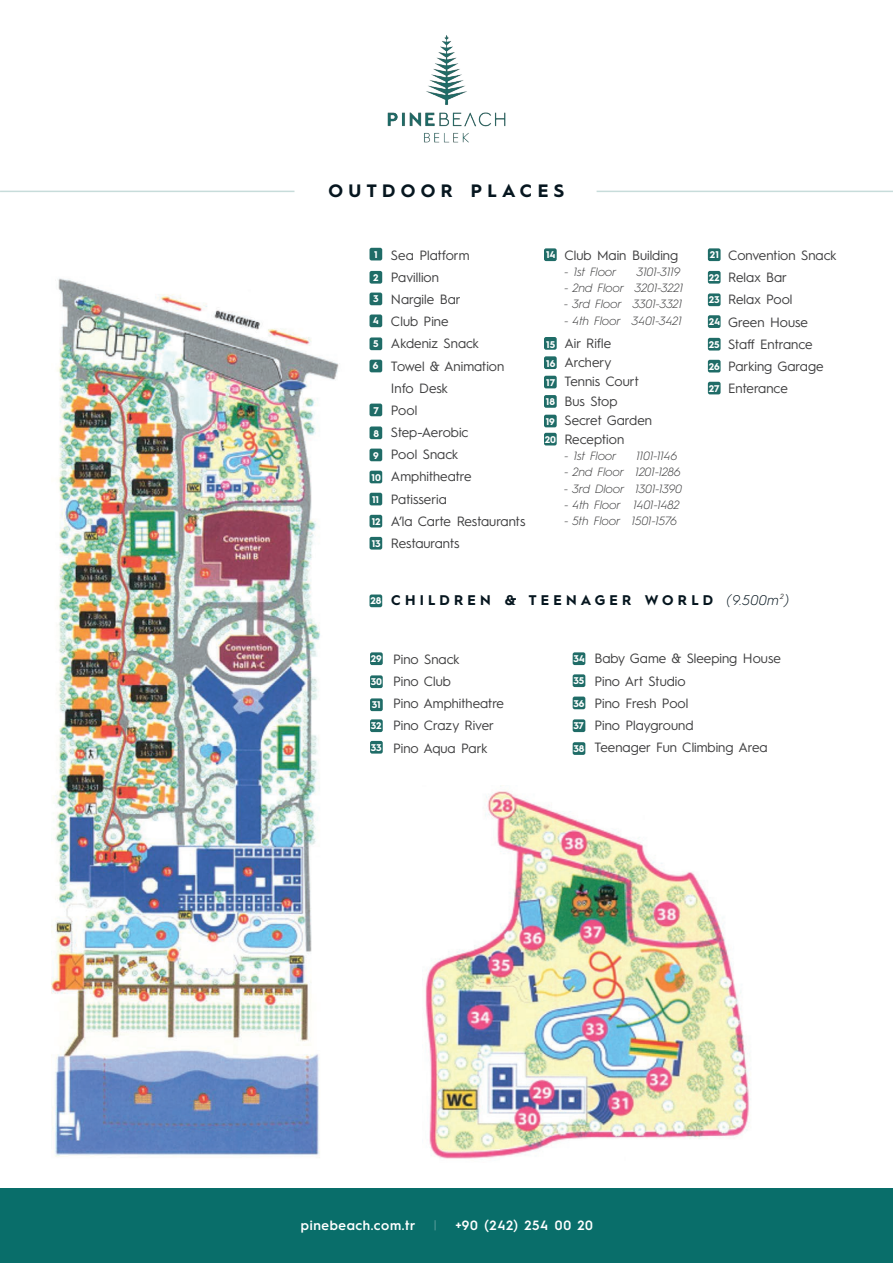
<style>
.page{position:relative;width:893px;height:1263px;background:#fff}
.page>*{position:absolute;margin:0;border:0;box-sizing:border-box;transform-origin:0 0}
.t1{font:700 18px "Hurme Geometric Sans 1";letter-spacing:.3em;color:#06161f}
.t2{font:700 14.1px "Hurme Geometric Sans 1";letter-spacing:.3em;color:#06161f}
.t3{font:13.5px/22.2px "Hurme Geometric Sans 1";color:#3e3e3f}
.t4{font:600 13.5px "Hurme Geometric Sans 1";letter-spacing:.05em;color:#fff}
.t5{font:100 13.5px "Hurme Geometric Sans 1";color:#fff}
.t6{font:italic 300 12px "Hurme Geometric Sans 1";color:#3e3e3f}
.t7{font:700 9.75px/19.4px "Hurme Geometric Sans 1";color:#fff}
.t8{font:italic 7.5px "Hurme Geometric Sans 1";color:#3e3e3f}
.s1{font-size:9.75px;color:#fff}
.s2{font-weight:300;font-style:italic}
</style>
<div class="page">
<hr style="left:0;top:191px;width:294px;height:1px;background:#c7dcda">
<hr style="left:597px;top:191px;width:296px;height:1px;background:#c7dcda">
<img style="left:387px;top:35px;width:119px;height:108px">
<div style="left:369px;top:594px;width:13px;height:13px;background:#1f6c67;border-radius:2px"></div>
<div style="left:0;top:1189px;width:893px;height:74px;background:#096e6a"></div>
<img style="left:425px;top:786px;width:325px;height:373px">
<img style="left:52px;top:278px;width:287px;height:880px">
<div style="left:369px;top:248px;width:13px;height:12px;background:#1f6c67;border-radius:2px"></div>
<div style="left:369px;top:271px;width:13px;height:13px;background:#1f6c67;border-radius:2px"></div>
<div style="left:369px;top:293px;width:13px;height:12px;background:#1f6c67;border-radius:2px"></div>
<div style="left:369px;top:314px;width:13px;height:13px;background:#1f6c67;border-radius:2px"></div>
<div style="left:369px;top:337px;width:13px;height:13px;background:#1f6c67;border-radius:2px"></div>
<div style="left:369px;top:360px;width:13px;height:12px;background:#1f6c67;border-radius:2px"></div>
<div style="left:369px;top:404px;width:13px;height:12px;background:#1f6c67;border-radius:2px"></div>
<div style="left:369px;top:426px;width:13px;height:13px;background:#1f6c67;border-radius:2px"></div>
<div style="left:369px;top:449px;width:13px;height:12px;background:#1f6c67;border-radius:2px"></div>
<div style="left:369px;top:471px;width:13px;height:12px;background:#1f6c67;border-radius:2px"></div>
<div style="left:369px;top:493px;width:13px;height:12px;background:#1f6c67;border-radius:2px"></div>
<div style="left:369px;top:515px;width:13px;height:12px;background:#1f6c67;border-radius:2px"></div>
<div style="left:369px;top:537px;width:13px;height:13px;background:#1f6c67;border-radius:2px"></div>
<div style="left:544px;top:248px;width:13px;height:13px;background:#1f6c67;border-radius:2px"></div>
<div style="left:708px;top:248px;width:13px;height:13px;background:#1f6c67;border-radius:2px"></div>
<div style="left:708px;top:271px;width:13px;height:13px;background:#1f6c67;border-radius:2px"></div>
<div style="left:708px;top:293px;width:13px;height:13px;background:#1f6c67;border-radius:2px"></div>
<div style="left:708px;top:315px;width:13px;height:13px;background:#1f6c67;border-radius:2px"></div>
<div style="left:708px;top:338px;width:13px;height:13px;background:#1f6c67;border-radius:2px"></div>
<div style="left:708px;top:360px;width:13px;height:12px;background:#1f6c67;border-radius:2px"></div>
<div style="left:708px;top:382px;width:13px;height:12px;background:#1f6c67;border-radius:2px"></div>
<div style="left:370px;top:652px;width:13px;height:13px;background:#1f6c67;border-radius:2px"></div>
<div style="left:573px;top:652px;width:12px;height:13px;background:#1f6c67;border-radius:2px"></div>
<div style="left:573px;top:674px;width:12px;height:13px;background:#1f6c67;border-radius:2px"></div>
<div style="left:573px;top:696px;width:12px;height:13px;background:#1f6c67;border-radius:2px"></div>
<div style="left:573px;top:719px;width:12px;height:13px;background:#1f6c67;border-radius:2px"></div>
<div style="left:573px;top:742px;width:12px;height:13px;background:#1f6c67;border-radius:2px"></div>
<div style="left:370px;top:675px;width:13px;height:13px;background:#1f6c67;border-radius:2px"></div>
<div style="left:370px;top:698px;width:13px;height:13px;background:#1f6c67;border-radius:2px"></div>
<div style="left:370px;top:719px;width:13px;height:13px;background:#1f6c67;border-radius:2px"></div>
<div style="left:370px;top:741px;width:13px;height:13px;background:#1f6c67;border-radius:2px"></div>
<div style="left:544px;top:337px;width:13px;height:13px;background:#1f6c67;border-radius:2px"></div>
<div style="left:544px;top:356px;width:13px;height:13px;background:#1f6c67;border-radius:2px"></div>
<div style="left:544px;top:376px;width:13px;height:12px;background:#1f6c67;border-radius:2px"></div>
<div style="left:544px;top:395px;width:13px;height:13px;background:#1f6c67;border-radius:2px"></div>
<div style="left:544px;top:415px;width:13px;height:12px;background:#1f6c67;border-radius:2px"></div>
<div style="left:544px;top:433px;width:13px;height:12px;background:#1f6c67;border-radius:2px"></div>
<h1 class="t1" style="left:328px;top:178px;width:237px">OUTDOOR PLACES</h1>
<p class="t7" style="left:374px;top:244px;width:5px">1</p>
<p class="t7" style="left:373px;top:267px;width:7px">2</p>
<p class="t7" style="left:373px;top:289px;width:7px">3</p>
<p class="t7" style="left:373px;top:311px;width:8px">4</p>
<p class="t7" style="left:373px;top:334px;width:7px">5</p>
<p class="t7" style="left:373px;top:355px;width:7px">6</p>
<p class="t7" style="left:373px;top:400px;width:7px">7</p>
<p class="t7" style="left:373px;top:423px;width:7px">8</p>
<p class="t7" style="left:373px;top:445px;width:7px">9</p>
<p class="t7" style="left:372px;top:467px;width:11px">10</p>
<p class="t7" style="left:372px;top:490px;width:9px">11</p>
<p class="t7" style="left:372px;top:512px;width:10px">12</p>
<p class="t7" style="left:372px;top:534px;width:11px">13</p>
<p class="t3" style="left:391px;top:243px;width:136px">Sea Platform<br>Pavillion<br>Nargile Bar<br>Club Pine<br>Akdeniz Snack<br>Towel &amp; Animation<br>Info Desk<br>Pool<br>Step-Aerobic<br>Pool Snack<br>Amphitheatre<br>Patisseria<br>A’la Carte Restaurants<br>Restaurants</p>
<p class="t3" style="left:564px;top:243px;width:115px">Club Main Building</p>
<p class="t7" style="left:546px;top:244px;width:11px">14</p>
<p class="t7" style="left:710px;top:245px;width:10px">21</p>
<p class="t7" style="left:709px;top:267px;width:12px">22</p>
<p class="t7" style="left:709px;top:290px;width:13px">23</p>
<p class="t7" style="left:709px;top:312px;width:13px">24</p>
<p class="t7" style="left:709px;top:334px;width:12px">25</p>
<p class="t7" style="left:709px;top:356px;width:13px">26</p>
<p class="t7" style="left:709px;top:378px;width:12px">27</p>
<p class="t6" style="left:564px;top:264px;width:54px">- 1st Floor</p>
<p class="t6" style="left:637px;top:264px;width:45px">3101-3119</p>
<p class="t6" style="left:564px;top:280px;width:120px">- 2nd Floor 3201-3221</p>
<p class="t6" style="left:564px;top:296px;width:120px">- 3rd Floor 3301-3321</p>
<p class="t6" style="left:564px;top:312px;width:119px">- 4th Floor 3401-3421</p>
<p class="t3" style="left:564px;top:333px;width:89px;line-height:19.2px">Air Rifle<br>Archery<br>Tennis Court<br>Bus Stop<br>Secret Garden<br>Reception</p>
<p class="t6" style="left:564px;top:448px;width:54px">- 1st Floor</p>
<p class="t6" style="left:637px;top:448px;width:42px">1101-1146</p>
<p class="t6" style="left:564px;top:464px;width:118px">- 2nd Floor 1201-1286</p>
<p class="t6" style="left:564px;top:480px;width:120px">- 3rd Dloor 1301-1390</p>
<p class="t6" style="left:564px;top:496px;width:117px">- 4th Floor 1401-1482</p>
<p class="t6" style="left:564px;top:513px;width:114px">- 5th Floor 1501-1576</p>
<p class="t7" style="left:546px;top:334px;width:11px;text-align:justify">15<br>16<br>17</p>
<p class="t7" style="left:546px;top:390px;width:11px;line-height:20.4px">18<br>19</p>
<p class="t7" style="left:545px;top:429px;width:13px">20</p>
<p class="t3" style="left:728px;top:243px;width:110px">Convention Snack<br>Relax Bar<br>Relax Pool<br>Green House<br>Staff Entrance<br>Parking Garage<br>Enterance</p>
<p class="t8" style="left:780px;top:591px;width:5px">2</p>
<p class="t2" style="left:370px;top:590px;width:420px"><span class="s1">28</span> CHILDREN &amp; TEENAGER WORLD <span class="s2">(9.500m )</span></p>
<p class="t3" style="left:393px;top:647px;width:113px">Pino Snack<br>Pino Club<br>Pino Amphitheatre<br>Pino Crazy River<br>Pino Aqua Park</p>
<p class="t3" style="left:594px;top:647px;width:188px">Baby Game &amp; Sleeping House<br>Pino Art Studio<br>Pino Fresh Pool<br>Pino Playground<br>Teenager Fun Climbing Area</p>
<p class="t7" style="left:371px;top:649px;width:13px">29</p>
<p class="t7" style="left:573px;top:649px;width:13px">34</p>
<p class="t7" style="left:573px;top:671px;width:12px">35</p>
<p class="t7" style="left:573px;top:693px;width:13px">36</p>
<p class="t7" style="left:573px;top:716px;width:12px">37</p>
<p class="t7" style="left:573px;top:738px;width:13px">38</p>
<p class="t7" style="left:371px;top:672px;width:13px">30</p>
<p class="t7" style="left:371px;top:694px;width:12px;line-height:21px">31<br>32</p>
<p class="t7" style="left:371px;top:737px;width:13px">33</p>
<p class="t4" style="left:301px;top:1216px;width:116px">pinebeach.com.tr</p>
<p class="t5" style="left:434px;top:1217px;width:4px">|</p>
<p class="t4" style="left:455px;top:1216px;width:139px">+90 (242) 254 00 20</p>
</div>
